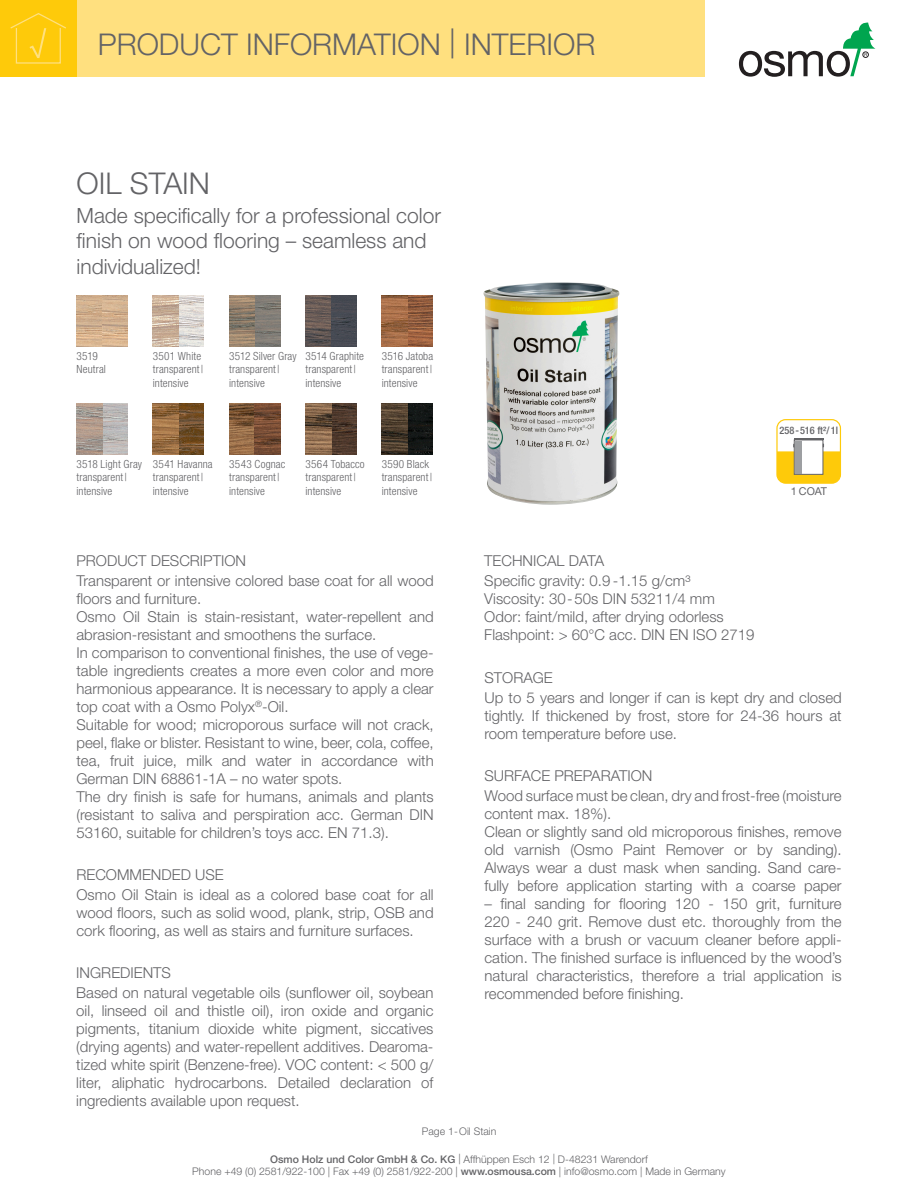
<style>
.page{position:relative;width:918px;height:1188px;background:#fff}
.page>*{position:absolute;margin:0;border:0;box-sizing:border-box;transform-origin:0 0}
.t1{font:300 30px "Helvetica Neue";color:#636366}
.t2{font:300 21px/25.2px "Helvetica Neue";color:#636366}
.t3{font:300 15px/18px "Helvetica Neue";color:#636366}
.t4{font:300 condensed 11.25px/13.5px "Helvetica Neue";letter-spacing:.01em;color:#636366}
.t5{font:10.8px "Helvetica Neue";color:#636366}
.t6{font:300 10.5px/12.6px "Helvetica Neue";color:#636366;text-align:center}
.t7{font:500 condensed 10.35px "Helvetica Neue";color:#636366}
.s1{font-weight:500}
</style>
<div class="page">
<div style="left:77px;top:0;width:628px;height:77px;background:#ffe07f"></div>
<div style="left:0;top:0;width:77px;height:77px;background:#feca0a"></div>
<svg style="left:10px;top:13px;width:56px;height:51px"></svg>
<svg style="left:739px;top:23px;width:136px;height:54px"></svg>
<img style="left:229px;top:296px;width:51px;height:51px">
<img style="left:229px;top:404px;width:51px;height:51px">
<img style="left:305px;top:296px;width:51px;height:51px">
<img style="left:306px;top:404px;width:51px;height:51px">
<img style="left:153px;top:296px;width:51px;height:51px">
<img style="left:153px;top:404px;width:51px;height:51px">
<img style="left:77px;top:296px;width:51px;height:51px">
<img style="left:77px;top:404px;width:51px;height:51px">
<img style="left:382px;top:404px;width:51px;height:51px">
<img style="left:382px;top:296px;width:51px;height:51px">
<img style="left:483px;top:282px;width:137px;height:223px">
<div style="left:776px;top:419px;width:65px;height:65px;border:1px solid #feca0a;border-radius:9px"></div>
<svg style="left:777px;top:438px;width:63px;height:45px"></svg>
<h1 class="t1" style="left:98px;top:26px;width:499px">PRODUCT INFORMATION | INTERIOR</h1>
<h1 class="t1" style="left:77px;top:165px;width:135px">OIL STAIN</h1>
<h2 class="t2" style="left:77px;top:203px;width:366px">Made specifically for a professional color finish on wood flooring – seamless and individualized!</h2>
<p class="t4" style="left:77px;top:349px;width:31px">3519<br>Neutral</p>
<p class="t4" style="left:153px;top:349px;width:52px">3501 White transparent | intensive</p>
<p class="t4" style="left:229px;top:349px;width:69px">3512 Silver Gray transparent | intensive</p>
<p class="t4" style="left:306px;top:349px;width:60px">3514 Graphite transparent | intensive</p>
<p class="t4" style="left:382px;top:349px;width:53px;text-align:justify">3516 Jatoba transparent | intensive</p>
<p class="t4" style="left:77px;top:457px;width:67px">3518 Light Gray transparent | intensive</p>
<p class="t4" style="left:382px;top:457px;width:52px">3590 Black transparent | intensive</p>
<p class="t4" style="left:229px;top:457px;width:58px">3543 Cognac transparent | intensive</p>
<p class="t4" style="left:153px;top:457px;width:61px">3541 Havanna transparent | intensive</p>
<p class="t4" style="left:306px;top:457px;width:61px">3564 Tobacco transparent | intensive</p>
<p class="t3" style="left:77px;top:551px;width:359px;line-height:20.1px">PRODUCT DESCRIPTION<br>Transparent or intensive colored base coat for all wood</p>
<p class="t3" style="left:77px;top:590px;width:359px">floors and furniture.<br>Osmo Oil Stain is stain-resistant, water-repellent and abrasion-resistant and smoothens the surface.<br>In comparison to conventional finishes, the use of vege&shy;table ingredients creates a more even color and more harmonious appearance. It is necessary to apply a clear top coat with a Osmo Polyx<sup>®</sup>-Oil.<br>Suitable for wood; microporous surface will not crack, peel, flake or blister. Resistant to wine, beer, cola, coffee, tea, fruit juice, milk and water in accordance with German DIN 68861-1A – no water spots.<br>The dry finish is safe for humans, animals and plants (resistant to saliva and perspiration acc. German DIN 53160, suitable for children’s toys acc. EN 71.3).</p>
<p class="t3" style="left:77px;top:864px;width:359px;line-height:20.1px">RECOMMENDED USE<br>Osmo Oil Stain is ideal as a colored base coat for all</p>
<p class="t3" style="left:77px;top:903px;width:359px">wood floors, such as solid wood, plank, strip, OSB and cork flooring, as well as stairs and furniture surfaces.</p>
<p class="t3" style="left:76px;top:962px;width:359px;line-height:20.1px">INGREDIENTS<br>Based on natural vegetable oils (sunflower oil, soybean</p>
<p class="t3" style="left:76px;top:1001px;width:359px;text-align:justify">oil, linseed oil and thistle oil), iron oxide and organic pigments, titanium dioxide white pigment, siccatives (drying agents) and water-repellent additives. Dearoma&shy;tized white spirit (Benzene-free). VOC content: &lt; 500 g/ liter, aliphatic hydrocarbons. Detailed declaration of ingredients available upon request.</p>
<p class="t7" style="left:779px;top:424px;width:60px">258-516 ft²/ 1l</p>
<p class="t3" style="left:484px;top:551px;width:208px;line-height:20.1px">TECHNICAL DATA<br>Specific gravity: 0.9 -1.15 g/cm³</p>
<p class="t3" style="left:484px;top:590px;width:272px">Viscosity: 30-50s DIN 53211/4 mm<br>Odor: faint/mild, after drying odorless<br>Flashpoint: &gt; 60°C acc. DIN EN ISO 2719</p>
<p class="t5" style="left:791px;top:485px;width:38px">1 COAT</p>
<p class="t3" style="left:485px;top:667px;width:359px;line-height:20.1px">STORAGE<br>Up to 5 years and longer if can is kept dry and closed</p>
<p class="t3" style="left:485px;top:707px;width:359px">tightly. If thickened by frost, store for 24-36 hours at room temperature before use.</p>
<p class="t3" style="left:485px;top:765px;width:359px;line-height:20.1px">SURFACE PREPARATION<br>Wood surface must be clean, dry and frost-free (moisture</p>
<p class="t3" style="left:485px;top:804px;width:359px">content max. 18%).<br>Clean or slightly sand old microporous finishes, remove old varnish (Osmo Paint Remover or by sanding).<br>Always wear a dust mask when sanding. Sand care&shy;fully before application starting with a coarse paper</p>
<p class="t3" style="left:485px;top:894px;width:359px;text-align:justify">– final sanding for flooring 120 - 150 grit, furniture 220 - 240 grit. Remove dust etc. thoroughly from the surface with a brush or vacuum cleaner before appli&shy;cation. The finished surface is influenced by the wood’s natural characteristics, therefore a trial application is recommended before finishing.</p>
<p class="t6" style="left:422px;top:1125px;width:76px">Page 1-Oil Stain</p>
<p class="t6" style="left:192px;top:1152px;width:535px"><span class="s1">Osmo Holz und Color GmbH &amp; Co. KG</span> | Affhüppen Esch 12 | D-48231 Warendorf<br>Phone +49 (0) 2581/922-100 | Fax +49 (0) 2581/922-200 | <span class="s1">www.osmousa.com</span> | info@osmo.com | Made in Germany</p>
</div>
